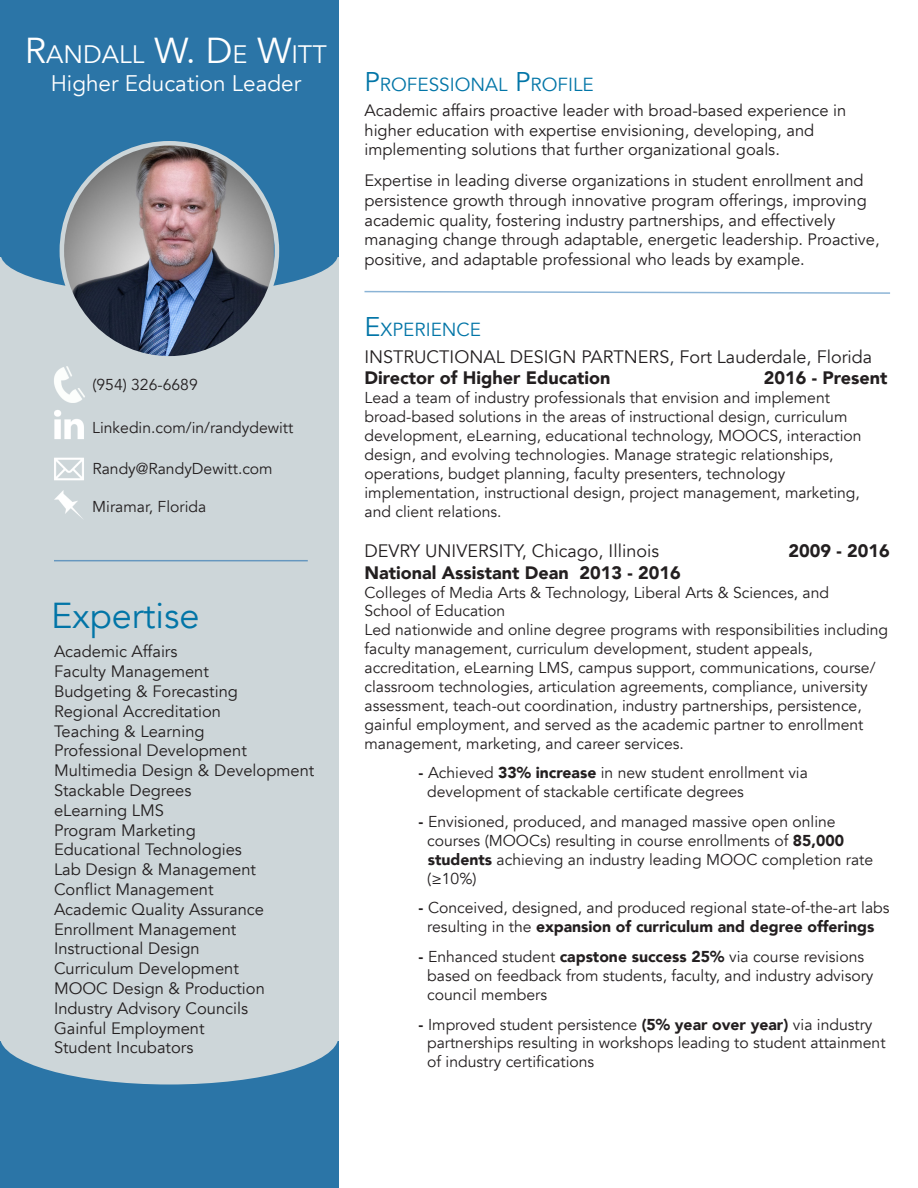
<style>
.page{position:relative;width:918px;height:1188px;background:#fff}
.page>*{position:absolute;margin:0;border:0;box-sizing:border-box;transform-origin:0 0}
.t1{font:36px "Avenir";color:#0275a7}
.t2{font:25.2px "Avenir";color:#fff}
.t3{font:22.5px "Avenir";color:#fff}
.t4{font:18.9px "Avenir";color:#0275a7}
.t5{font:18px "Avenir";color:#231f20}
.t6{font:900 18px "Avenir";color:#231f20}
.t7{font:16.5px/19.8px "Avenir";color:#231f20}
.t8{font:15.75px/18.9px "Avenir";color:#231f20}
.t9{font:900 15.75px "Avenir";color:#231f20}
.s1{font-size:36px}
.s2{font-size:27px}
.s3{font-weight:800}
.s4{font-weight:900}
.s5{font-weight:400}
</style>
<div class="page">
<div style="left:0;top:0;width:338px;height:1188px;background:#2b75a7"></div>
<div style="left:0;top:989px;width:338px;height:95px;background:#cdd6d9;border-radius:50%"></div>
<div style="left:0;top:257px;width:338px;height:784px;background:#cdd6d9"></div>
<div style="left:1px;top:214px;width:337px;height:80px;background:#2b75a7;border-radius:50%"></div>
<img style="left:62px;top:143px;width:212px;height:213px">
<img style="left:54px;top:410px;width:30px;height:29px">
<img style="left:54px;top:457px;width:30px;height:24px">
<img style="left:54px;top:490px;width:29px;height:29px">
<img style="left:54px;top:367px;width:31px;height:36px">
<hr style="left:54px;top:560px;width:254px;height:1px;background:#045ca6">
<svg style="left:364px;top:290px;width:526px;height:4px"></svg>
<p class="t2" style="left:25px;top:39px;width:303px"><span class="s1">R</span>ANDALL <span class="s1">W. D</span> E <span class="s1">W</span>ITT</p>
<p class="t3" style="left:51px;top:70px;width:252px">Higher Education Leader</p>
<p class="t8" style="left:92px;top:375px;width:107px">(954) 326-6689</p>
<p class="t8" style="left:92px;top:418px;width:203px">Linkedin.com/in/randydewitt</p>
<p class="t8" style="left:92px;top:460px;width:182px">Randy@RandyDewitt.com</p>
<p class="t8" style="left:92px;top:498px;width:116px">Miramar, Florida</p>
<p class="t1" style="left:51px;top:594px;width:150px">Expertise</p>
<p class="t7" style="left:54px;top:642px;width:125px">Academic Affairs</p>
<p class="t7" style="left:54px;top:662px;width:156px">Faculty Management</p>
<p class="t7" style="left:54px;top:682px;width:185px">Budgeting &amp; Forecasting</p>
<p class="t7" style="left:54px;top:701px;width:169px">Regional Accreditation</p>
<p class="t7" style="left:54px;top:721px;width:152px">Teaching &amp; Learning</p>
<p class="t7" style="left:54px;top:741px;width:194px">Professional Development</p>
<p class="t7" style="left:54px;top:761px;width:262px">Multimedia Design &amp; Development</p>
<p class="t7" style="left:54px;top:781px;width:139px">Stackable Degrees</p>
<p class="t7" style="left:54px;top:800px;width:112px">eLearning LMS</p>
<p class="t7" style="left:54px;top:820px;width:143px">Program Marketing</p>
<p class="t7" style="left:54px;top:840px;width:189px">Educational Technologies</p>
<p class="t7" style="left:54px;top:860px;width:204px">Lab Design &amp; Management</p>
<p class="t7" style="left:54px;top:880px;width:161px">Conflict Management</p>
<p class="t7" style="left:54px;top:899px;width:211px">Academic Quality Assurance</p>
<p class="t7" style="left:54px;top:919px;width:184px">Enrollment Management</p>
<p class="t7" style="left:54px;top:939px;width:147px">Instructional Design</p>
<p class="t7" style="left:54px;top:959px;width:186px">Curriculum Development</p>
<p class="t7" style="left:54px;top:979px;width:212px">MOOC Design &amp; Production</p>
<p class="t7" style="left:54px;top:998px;width:196px">Industry Advisory Councils</p>
<p class="t7" style="left:54px;top:1018px;width:152px">Gainful Employment</p>
<p class="t7" style="left:54px;top:1038px;width:141px">Student Incubators</p>
<p class="t4" style="left:364px;top:73px;width:231px"><span class="s2">P</span>ROFESSIONAL <span class="s2">P</span>ROFILE</p>
<p class="t7" style="left:365px;top:101px;width:483px">Academic affairs proactive leader with broad-based experience in</p>
<p class="t7" style="left:365px;top:120px;width:451px">higher education with expertise envisioning, developing, and</p>
<p class="t7" style="left:365px;top:140px;width:417px">implementing solutions that further organizational goals.</p>
<p class="t7" style="left:365px;top:171px;width:504px">Expertise in leading diverse organizations in student enrollment and persistence growth through innovative program offerings, improving academic quality, fostering industry partnerships, and effectively</p>
<p class="t7" style="left:365px;top:230px;width:517px">managing change through adaptable, energetic leadership. Proactive, positive, and adaptable professional who leads by example.</p>
<p class="t4" style="left:364px;top:318px;width:118px"><span class="s2">E</span>XPERIENCE</p>
<p class="t5" style="left:364px;top:346px;width:509px">INSTRUCTIONAL DESIGN PARTNERS, Fort Lauderdale, Florida</p>
<p class="t6" style="left:364px;top:363px;width:247px">Director of Higher Education</p>
<p class="t6" style="left:764px;top:363px;width:125px">2016 - Present</p>
<p class="t8" style="left:364px;top:389px;width:467px">Lead a team of industry professionals that envision and implement</p>
<p class="t8" style="left:364px;top:407px;width:484px">broad-based solutions in the areas of instructional design, curriculum</p>
<p class="t8" style="left:364px;top:426px;width:499px">development, eLearning, educational technology, MOOCS, interaction</p>
<p class="t8" style="left:364px;top:445px;width:471px">design, and evolving technologies. Manage strategic relationships,</p>
<p class="t8" style="left:364px;top:464px;width:422px">operations, budget planning, faculty presenters, technology</p>
<p class="t8" style="left:364px;top:483px;width:497px">implementation, instructional design, project management, marketing, and client relations.</p>
<p class="t5" style="left:364px;top:540px;width:296px">DEVRY UNIVERSITY, Chicago, Illinois</p>
<p class="t6" style="left:789px;top:535px;width:103px">2009 - 2016</p>
<p class="t6" style="left:364px;top:557px;width:318px">National Assistant Dean 2013 - 2016</p>
<p class="t8" style="left:364px;top:583px;width:466px">Colleges of Media Arts &amp; Technology, Liberal Arts &amp; Sciences, and</p>
<p class="t8" style="left:364px;top:602px;width:142px">School of Education</p>
<p class="t8" style="left:364px;top:621px;width:525px">Led nationwide and online degree programs with responsibilities including faculty management, curriculum development, student appeals,</p>
<p class="t8" style="left:364px;top:659px;width:513px">accreditation, eLearning LMS, campus support, communications, course/</p>
<p class="t8" style="left:364px;top:677px;width:505px">classroom technologies, articulation agreements, compliance, university assessment, teach-out coordination, industry partnerships, persistence, gainful employment, and served as the academic partner to enrollment</p>
<p class="t8" style="left:364px;top:734px;width:321px">management, marketing, and career services.</p>
<p class="t8" style="left:418px;top:764px;width:391px"><span class="s3">-</span> Achieved <span class="s4">33% increase</span> in new student enrollment via</p>
<p class="t8" style="left:427px;top:783px;width:318px">development of stackable certificate degrees</p>
<p class="t8" style="left:418px;top:812px;width:419px"><span class="s3">-</span> Envisioned, produced, and managed massive open online</p>
<p class="t8" style="left:427px;top:831px;width:418px">courses (MOOCs) resulting in course enrollments of <span class="s4">85,000</span></p>
<p class="t8" style="left:427px;top:850px;width:447px"><span class="s4">students</span> achieving an industry leading MOOC completion rate (≥10%)</p>
<p class="t8" style="left:418px;top:899px;width:473px"><span class="s3">-</span> Conceived, designed, and produced regional state-of-the-art labs</p>
<p class="t9" style="left:427px;top:913px;width:449px"><span class="s5">resulting in the</span> expansion of curriculum and degree offerings</p>
<p class="t8" style="left:427px;top:947px;width:448px;text-indent:-9px"><span class="s3">-</span> Enhanced student <span class="s4">capstone success 25%</span> via course revisions based on feedback from students, faculty, and industry advisory council members</p>
<p class="t8" style="left:418px;top:1015px;width:456px"><span class="s3">-</span> Improved student persistence <span class="s4">(5% year over year)</span> via industry</p>
<p class="t8" style="left:427px;top:1034px;width:460px">partnerships resulting in workshops leading to student attainment of industry certifications</p>
</div>
